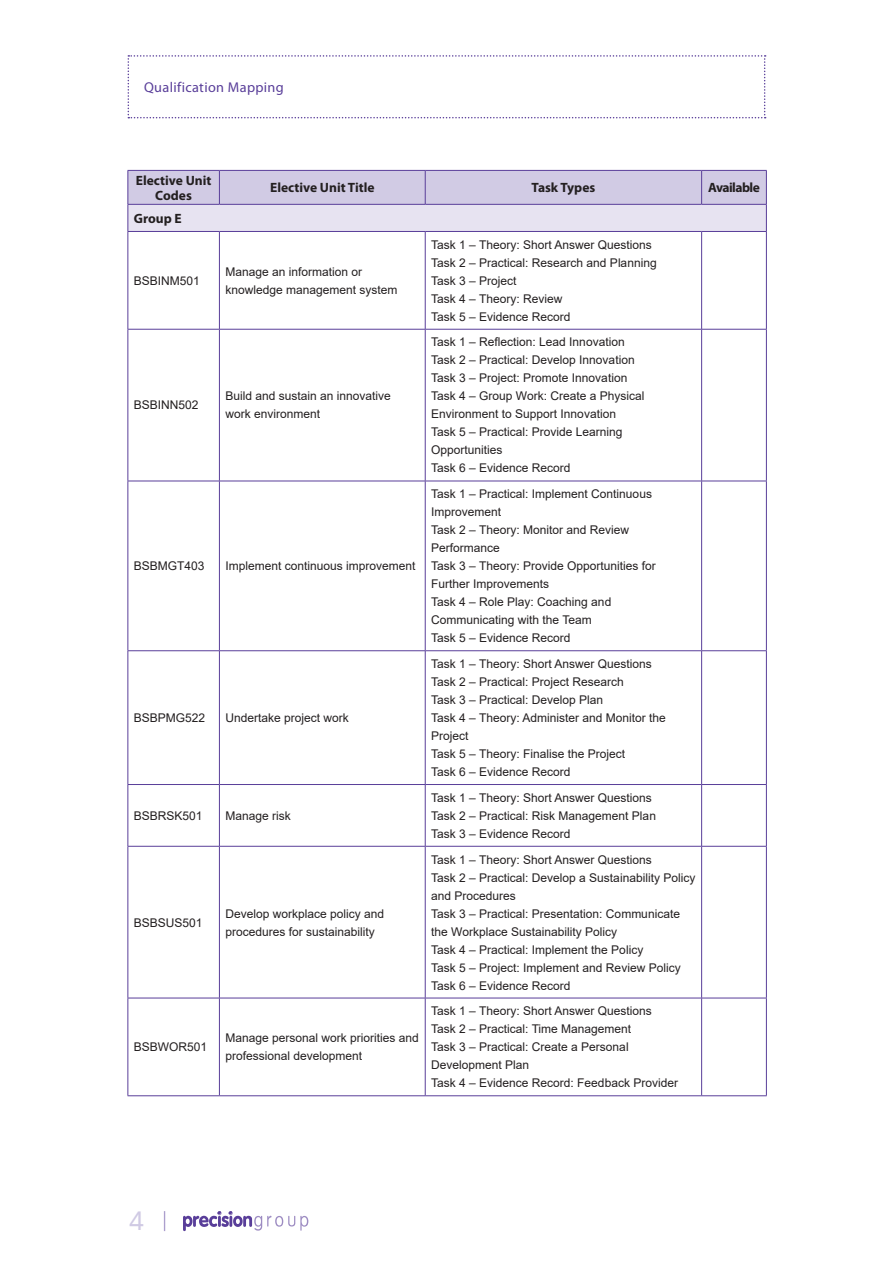
<style>
.page{position:relative;width:893px;height:1263px;background:#fff}
.page>*{position:absolute;margin:0;border:0;box-sizing:border-box;transform-origin:0 0}
.t1{font:27px "Liberation Sans";color:#d0cae4}
.t2{font:14.25px "Myriad Pro";letter-spacing:.025em;color:#593e99}
.t3{font:700 13.5px/15px "Myriad Pro";color:#231f20;text-align:center}
.t4{font:700 13.5px "Myriad Pro";letter-spacing:-.04em;color:#231f20}
.t5{font:12px/18px "Arial";color:#231f20}
</style>
<div class="page">
<svg style="left:164px;top:1211px;width:1px;height:20px"></svg>
<svg style="left:183px;top:1211px;width:125px;height:20px"></svg>
<svg style="left:128px;top:55px;width:638px;height:63px"></svg>
<hr style="left:128px;top:232px;width:1px;height:97px;background:#593e99">
<hr style="left:128px;top:329px;width:1px;height:152px;background:#593e99">
<hr style="left:128px;top:481px;width:1px;height:169px;background:#593e99">
<hr style="left:128px;top:651px;width:1px;height:133px;background:#593e99">
<hr style="left:128px;top:785px;width:1px;height:61px;background:#593e99">
<hr style="left:128px;top:846px;width:1px;height:152px;background:#593e99">
<hr style="left:128px;top:998px;width:1px;height:97px;background:#593e99">
<hr style="left:128px;top:329px;width:91px;height:1px;background:#593e99">
<hr style="left:128px;top:481px;width:91px;height:1px;background:#593e99">
<hr style="left:128px;top:650px;width:91px;height:1px;background:#593e99">
<hr style="left:128px;top:784px;width:91px;height:1px;background:#593e99">
<hr style="left:128px;top:846px;width:91px;height:1px;background:#593e99">
<hr style="left:128px;top:998px;width:91px;height:1px;background:#593e99">
<hr style="left:128px;top:1095px;width:91px;height:1px;background:#593e99">
<hr style="left:219px;top:232px;width:1px;height:97px;background:#593e99">
<hr style="left:219px;top:329px;width:1px;height:152px;background:#593e99">
<hr style="left:219px;top:481px;width:1px;height:169px;background:#593e99">
<hr style="left:219px;top:651px;width:1px;height:133px;background:#593e99">
<hr style="left:219px;top:785px;width:1px;height:61px;background:#593e99">
<hr style="left:219px;top:846px;width:1px;height:152px;background:#593e99">
<hr style="left:219px;top:998px;width:1px;height:97px;background:#593e99">
<hr style="left:425px;top:232px;width:1px;height:97px;background:#593e99">
<hr style="left:701px;top:232px;width:1px;height:97px;background:#593e99">
<hr style="left:766px;top:232px;width:1px;height:97px;background:#593e99">
<hr style="left:425px;top:329px;width:1px;height:152px;background:#593e99">
<hr style="left:701px;top:329px;width:1px;height:152px;background:#593e99">
<hr style="left:766px;top:329px;width:1px;height:152px;background:#593e99">
<hr style="left:425px;top:481px;width:1px;height:169px;background:#593e99">
<hr style="left:701px;top:481px;width:1px;height:169px;background:#593e99">
<hr style="left:766px;top:481px;width:1px;height:169px;background:#593e99">
<hr style="left:425px;top:651px;width:1px;height:133px;background:#593e99">
<hr style="left:701px;top:651px;width:1px;height:133px;background:#593e99">
<hr style="left:766px;top:651px;width:1px;height:133px;background:#593e99">
<hr style="left:425px;top:785px;width:1px;height:61px;background:#593e99">
<hr style="left:701px;top:785px;width:1px;height:61px;background:#593e99">
<hr style="left:766px;top:785px;width:1px;height:61px;background:#593e99">
<hr style="left:425px;top:846px;width:1px;height:152px;background:#593e99">
<hr style="left:701px;top:846px;width:1px;height:152px;background:#593e99">
<hr style="left:766px;top:846px;width:1px;height:152px;background:#593e99">
<hr style="left:425px;top:998px;width:1px;height:97px;background:#593e99">
<hr style="left:701px;top:998px;width:1px;height:97px;background:#593e99">
<hr style="left:766px;top:998px;width:1px;height:97px;background:#593e99">
<hr style="left:219px;top:329px;width:206px;height:1px;background:#593e99">
<hr style="left:425px;top:329px;width:277px;height:1px;background:#593e99">
<hr style="left:702px;top:329px;width:65px;height:1px;background:#593e99">
<hr style="left:219px;top:481px;width:206px;height:1px;background:#593e99">
<hr style="left:425px;top:481px;width:277px;height:1px;background:#593e99">
<hr style="left:702px;top:481px;width:65px;height:1px;background:#593e99">
<hr style="left:219px;top:650px;width:206px;height:1px;background:#593e99">
<hr style="left:425px;top:650px;width:277px;height:1px;background:#593e99">
<hr style="left:702px;top:650px;width:65px;height:1px;background:#593e99">
<hr style="left:219px;top:784px;width:206px;height:1px;background:#593e99">
<hr style="left:425px;top:784px;width:277px;height:1px;background:#593e99">
<hr style="left:702px;top:784px;width:65px;height:1px;background:#593e99">
<hr style="left:219px;top:846px;width:206px;height:1px;background:#593e99">
<hr style="left:425px;top:846px;width:277px;height:1px;background:#593e99">
<hr style="left:702px;top:846px;width:65px;height:1px;background:#593e99">
<hr style="left:219px;top:998px;width:206px;height:1px;background:#593e99">
<hr style="left:425px;top:998px;width:277px;height:1px;background:#593e99">
<hr style="left:702px;top:998px;width:65px;height:1px;background:#593e99">
<hr style="left:219px;top:1095px;width:206px;height:1px;background:#593e99">
<hr style="left:425px;top:1095px;width:277px;height:1px;background:#593e99">
<hr style="left:702px;top:1095px;width:65px;height:1px;background:#593e99">
<svg style="left:128px;top:170px;width:639px;height:61px;background:#d5cfe6"></svg>
<hr style="left:128px;top:231px;width:91px;height:1px;background:#593e99">
<hr style="left:219px;top:231px;width:206px;height:1px;background:#593e99">
<hr style="left:425px;top:231px;width:277px;height:1px;background:#593e99">
<hr style="left:702px;top:231px;width:65px;height:1px;background:#593e99">
<p class="t2" style="left:144px;top:79px;width:141px">Qualification Mapping</p>
<p class="t3" style="left:136px;top:172px;width:77px">Elective Unit<br>Codes</p>
<p class="t3" style="left:270px;top:180px;width:106px">Elective Unit Title</p>
<p class="t3" style="left:531px;top:180px;width:65px">Task Types</p>
<p class="t4" style="left:708px;top:179px;width:53px">Available</p>
<p class="t3" style="left:134px;top:210px;width:49px">Group E</p>
<p class="t5" style="left:134px;top:271px;width:68px">BSBINM501</p>
<p class="t5" style="left:225px;top:262px;width:174px">Manage an information or knowledge management system</p>
<p class="t5" style="left:134px;top:396px;width:66px">BSBINN502</p>
<p class="t5" style="left:225px;top:387px;width:167px">Build and sustain an innovative work environment</p>
<p class="t5" style="left:134px;top:557px;width:72px">BSBMGT403</p>
<p class="t5" style="left:225px;top:557px;width:192px">Implement continuous improvement</p>
<p class="t5" style="left:134px;top:709px;width:73px">BSBPMG522</p>
<p class="t5" style="left:225px;top:709px;width:125px">Undertake project work</p>
<p class="t5" style="left:134px;top:806px;width:70px">BSBRSK501</p>
<p class="t5" style="left:225px;top:806px;width:67px">Manage risk</p>
<p class="t5" style="left:134px;top:913px;width:70px">BSBSUS501</p>
<p class="t5" style="left:225px;top:904px;width:160px">Develop workplace policy and procedures for sustainability</p>
<p class="t5" style="left:134px;top:1038px;width:75px">BSBWOR501</p>
<p class="t5" style="left:225px;top:1029px;width:195px">Manage personal work priorities and professional development</p>
<p class="t5" style="left:431px;top:235px;width:227px">Task 1 – Theory: Short Answer Questions<br>Task 2 – Practical: Research and Planning<br>Task 3 – Project<br>Task 4 – Theory: Review<br>Task 5 – Evidence Record</p>
<p class="t5" style="left:431px;top:333px;width:215px">Task 1 – Reflection: Lead Innovation<br>Task 2 – Practical: Develop Innovation<br>Task 3 – Project: Promote Innovation<br>Task 4 – Group Work: Create a Physical<br>Environment to Support Innovation<br>Task 5 – Practical: Provide Learning<br>Opportunities<br>Task 6 – Evidence Record</p>
<p class="t5" style="left:431px;top:485px;width:226px">Task 1 – Practical: Implement Continuous<br>Improvement<br>Task 2 – Theory: Monitor and Review<br>Performance<br>Task 3 – Theory: Provide Opportunities for<br>Further Improvements<br>Task 4 – Role Play: Coaching and<br>Communicating with the Team<br>Task 5 – Evidence Record</p>
<p class="t5" style="left:431px;top:655px;width:236px">Task 1 – Theory: Short Answer Questions<br>Task 2 – Practical: Project Research<br>Task 3 – Practical: Develop Plan<br>Task 4 – Theory: Administer and Monitor the<br>Project<br>Task 5 – Theory: Finalise the Project<br>Task 6 – Evidence Record</p>
<p class="t5" style="left:431px;top:788px;width:226px">Task 1 – Theory: Short Answer Questions<br>Task 2 – Practical: Risk Management Plan<br>Task 3 – Evidence Record</p>
<p class="t5" style="left:431px;top:850px;width:266px">Task 1 – Theory: Short Answer Questions<br>Task 2 – Practical: Develop a Sustainability Policy and Procedures<br>Task 3 – Practical: Presentation: Communicate the Workplace Sustainability Policy<br>Task 4 – Practical: Implement the Policy<br>Task 5 – Project: Implement and Review Policy Task 6 – Evidence Record</p>
<p class="t5" style="left:431px;top:1002px;width:248px">Task 1 – Theory: Short Answer Questions Task 2 – Practical: Time Management<br>Task 3 – Practical: Create a Personal Development Plan<br>Task 4 – Evidence Record: Feedback Provider</p>
<h1 class="t1" style="left:129px;top:1205px;width:17px">4</h1>
</div>
